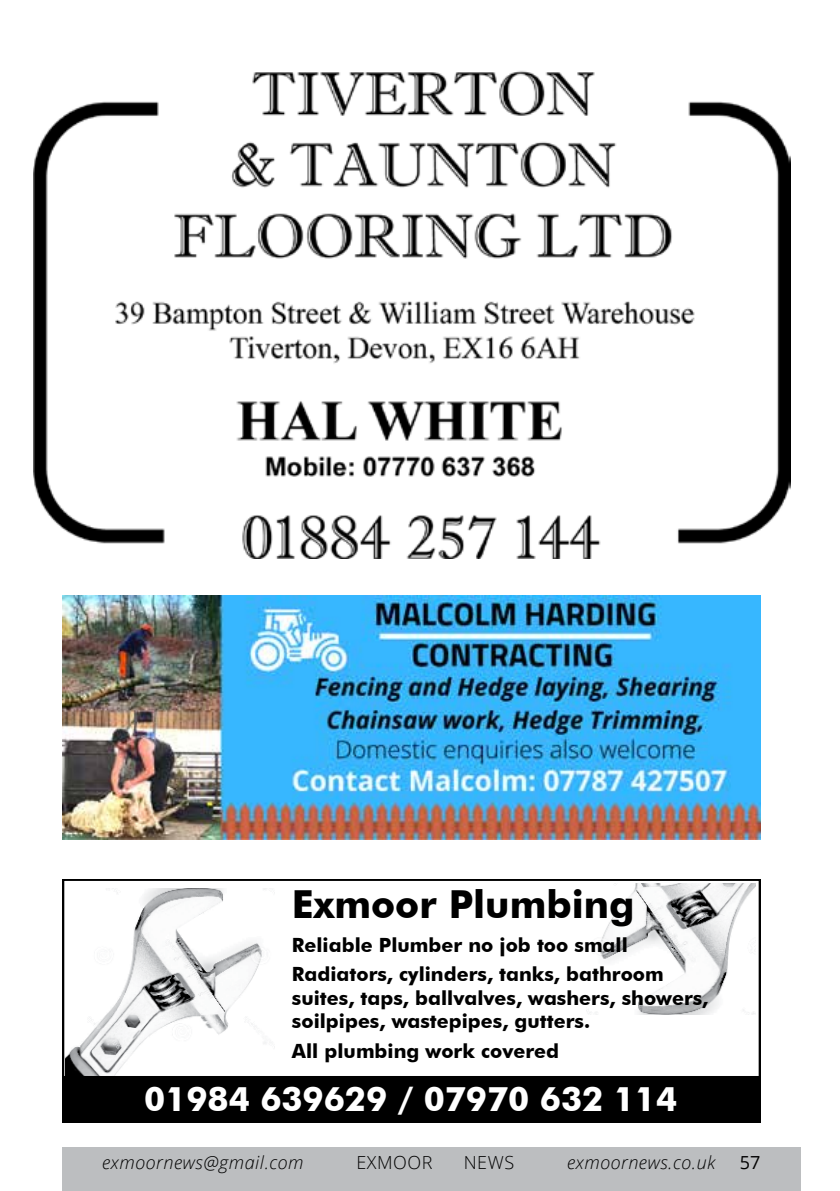
<style>
.page{position:relative;width:840px;height:1191px;background:#fff}
.page>*{position:absolute;margin:0;border:0;box-sizing:border-box;transform-origin:0 0}
.t1{font:700 38.6px "Futura BT";color:#000}
.t2{font:700 33.8px "Futura BT";color:#fff}
.t3{font:700 19.6px/29.6px "Futura BT";color:#000}
.t4{font:italic 300 18px "Open Sans";letter-spacing:.03em;color:#000}
.t5{font:300 18px "Open Sans";letter-spacing:.03em;color:#000}
.t6{font:18px "Open Sans";color:#000}
</style>
<div class="page">
<div style="left:62px;top:1146px;width:739px;height:45px;background:#bcbec0"></div>
<svg style="left:62px;top:879px;width:698px;height:244px"></svg>
<img style="left:65px;top:888px;width:209px;height:188px">
<div style="left:63px;top:1077px;width:696px;height:44px;background:#000"></div>
<div style="left:62px;top:1076px;width:698px;height:46px;border:2px solid #000"></div>
<img style="left:62px;top:595px;width:698px;height:245px">
<img style="left:34px;top:70px;width:755px;height:488px">
<h1 class="t1" style="left:292px;top:880px;width:344px">Exmoor Plumbing</h1>
<p class="t3" style="left:292px;top:929px;width:373px">Reliable Plumber no job too small<br>Radiators, cylinders, tanks, bathroom</p>
<p class="t3" style="left:292px;top:985px;width:418px;line-height:23.6px">suites, taps, ballvalves, washers, showers, soilpipes, wastepipes, gutters.</p>
<p class="t3" style="left:292px;top:1036px;width:268px">All plumbing work covered</p>
<h2 class="t2" style="left:144px;top:1078px;width:534px">01984 639629 / 07970 632 114</h2>
<p class="t4" style="left:102px;top:1150px;width:203px">exmoornews@gmail.com</p>
<p class="t5" style="left:356px;top:1150px;width:78px">EXMOOR</p>
<p class="t5" style="left:463px;top:1150px;width:52px">NEWS</p>
<p class="t4" style="left:566px;top:1150px;width:150px">exmoornews.co.uk</p>
<p class="t6" style="left:739px;top:1150px;width:22px">57</p>
</div>
